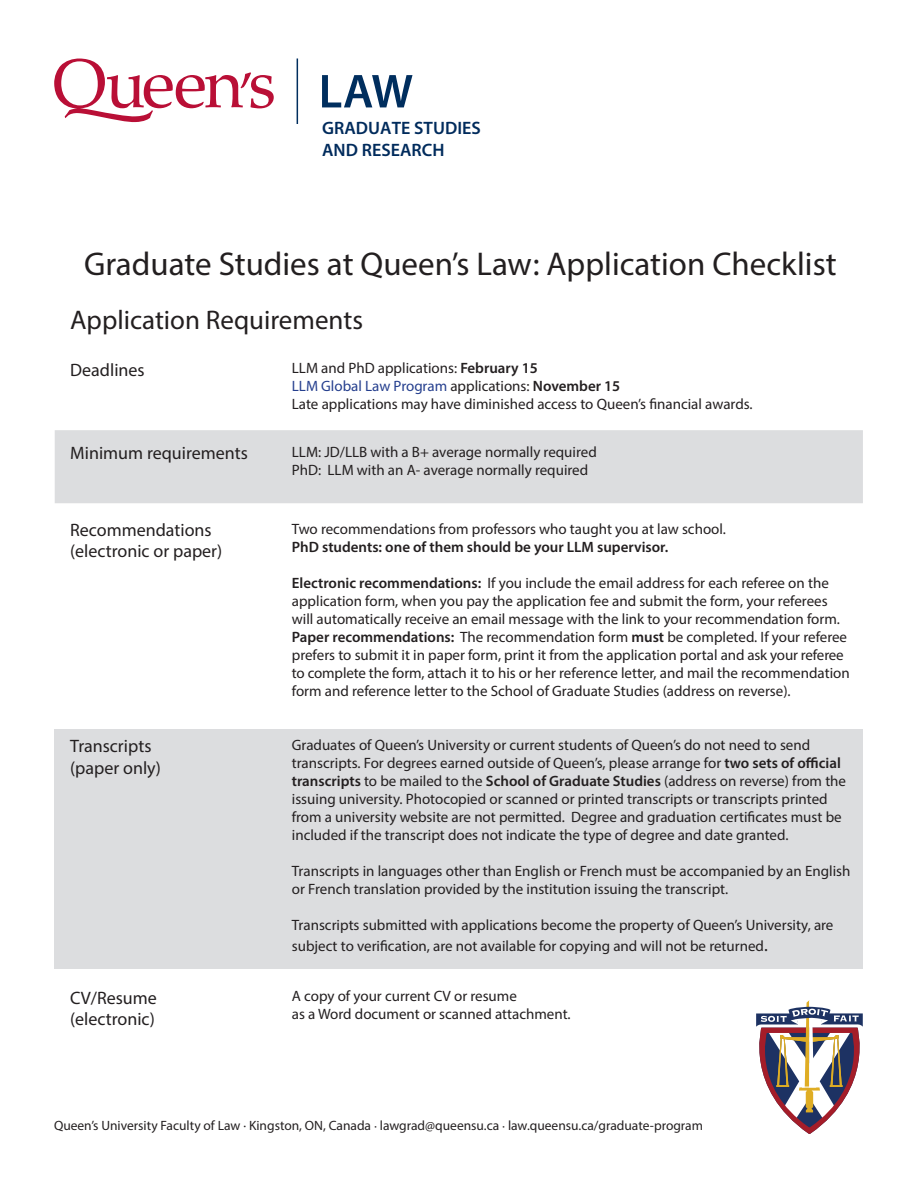
<style>
.page{position:relative;width:918px;height:1188px;background:#fff}
.page>*{position:absolute;margin:0;border:0;box-sizing:border-box;transform-origin:0 0}
.t1{font:33px "Myriad Pro";color:#231f20}
.t2{font:27px "Myriad Pro";color:#231f20}
.t3{font:18px "Myriad Pro";color:#231f20}
.t4{font:600 18px/21.6px "Myriad Pro";color:#002b5c}
.t5{font:15px/18px "Myriad Pro";color:#231f20}
.t6{font:600 15px "Myriad Pro";color:#231f20}
.t7{font:15px "Myriad Pro";color:#253f8e}
.t8{font:13.5px "Myriad Pro";color:#231f20}
.s1{font-weight:600}
.s2{color:#231f20}
.s3{font-weight:600;color:#231f20}
.s4{font-size:18px}
.s5{font-family:"Minion Pro"}
</style>
<div class="page">
<hr style="left:297px;top:58px;width:1px;height:66px;background:#002e5e">
<svg style="left:54px;top:58px;width:220px;height:64px"></svg>
<svg style="left:322px;top:75px;width:91px;height:32px"></svg>
<svg style="left:756px;top:1000px;width:107px;height:134px"></svg>
<div style="left:54px;top:730px;width:808px;height:239px;background:#dcdddf"></div>
<div style="left:55px;top:430px;width:808px;height:73px;background:#dcdddf"></div>
<p class="t4" style="left:322px;top:117px;width:160px">GRADUATE STUDIES<br>AND RESEARCH</p>
<p class="t1" style="left:84px;top:244px;width:754px">Graduate Studies at Queen’s Law: Application Checklist</p>
<p class="t2" style="left:70px;top:304px;width:294px">Application Requirements</p>
<p class="t3" style="left:70px;top:358px;width:76px">Deadlines</p>
<p class="t5" style="left:292px;top:359px;width:248px">LLM and PhD applications: <span class="s1">February 15</span></p>
<p class="t7" style="left:292px;top:377px;width:330px">LLM Global Law Program <span class="s2">applications:</span> <span class="s3">November 15</span></p>
<p class="t5" style="left:292px;top:395px;width:462px">Late applications may have diminished access to Queen’s financial awards.</p>
<p class="t3" style="left:70px;top:442px;width:179px">Minimum requirements</p>
<p class="t5" style="left:292px;top:442px;width:306px">LLM: JD/LLB with a B+ average normally required<br>PhD: LLM with an A- average normally required</p>
<p class="t3" style="left:70px;top:518px;width:143px">Recommendations</p>
<p class="t3" style="left:70px;top:540px;width:154px">(electronic or paper)</p>
<p class="t5" style="left:292px;top:520px;width:436px">Two recommendations from professors who taught you at law school.</p>
<p class="t6" style="left:292px;top:538px;width:378px">PhD students: one of them should be your LLM supervisor.</p>
<p class="t5" style="left:292px;top:574px;width:559px"><span class="s1">Electronic recommendations:</span> If you include the email address for each referee on the application form, when you pay the application fee and submit the form, your referees will automatically receive an email message with the link to your recommendation form.<br><span class="s1">Paper recommendations:</span> The recommendation form <span class="s1">must</span> be completed. If your referee prefers to submit it in paper form, print it from the application portal and ask your referee to complete the form, attach it to his or her reference letter, and mail the recommendation form and reference letter to the School of Graduate Studies (address on reverse).</p>
<p class="t3" style="left:70px;top:735px;width:83px">Transcripts</p>
<p class="t3" style="left:70px;top:757px;width:92px">(paper only)</p>
<p class="t5" style="left:292px;top:736px;width:556px">Graduates of Queen’s University or current students of Queen’s do not need to send transcripts. For degrees earned outside of Queen’s, please arrange for <span class="s1">two sets of official transcripts</span> to be mailed to the <span class="s1">School of Graduate Studies</span> (address on reverse) from the issuing university. Photocopied or scanned or printed transcripts or transcripts printed from a university website are not permitted. Degree and graduation certificates must be included if the transcript does not indicate the type of degree and date granted.</p>
<p class="t5" style="left:292px;top:862px;width:560px">Transcripts in languages other than English or French must be accompanied by an English or French translation provided by the institution issuing the transcript.</p>
<p class="t5" style="left:292px;top:914px;width:543px;line-height:21.6px">Transcripts submitted with applications become the property of Queen’s University, are subject to verification, are not available for copying and will not be returned<span class="s4">.</span></p>
<p class="t3" style="left:70px;top:987px;width:88px">CV/Resume</p>
<p class="t3" style="left:70px;top:1008px;width:86px">(electronic)</p>
<p class="t5" style="left:292px;top:987px;width:227px">A copy of your current CV or resume</p>
<p class="t5" style="left:292px;top:1005px;width:280px">as a Word document or scanned attachment.</p>
<p class="t8" style="left:54px;top:1117px;width:651px">Queen’s University Faculty of Law ∙ Kingston, ON, Canada <span class="s5">∙</span> lawgrad@queensu.ca <span class="s5">∙</span> law.queensu.ca/graduate-program</p>
</div>
